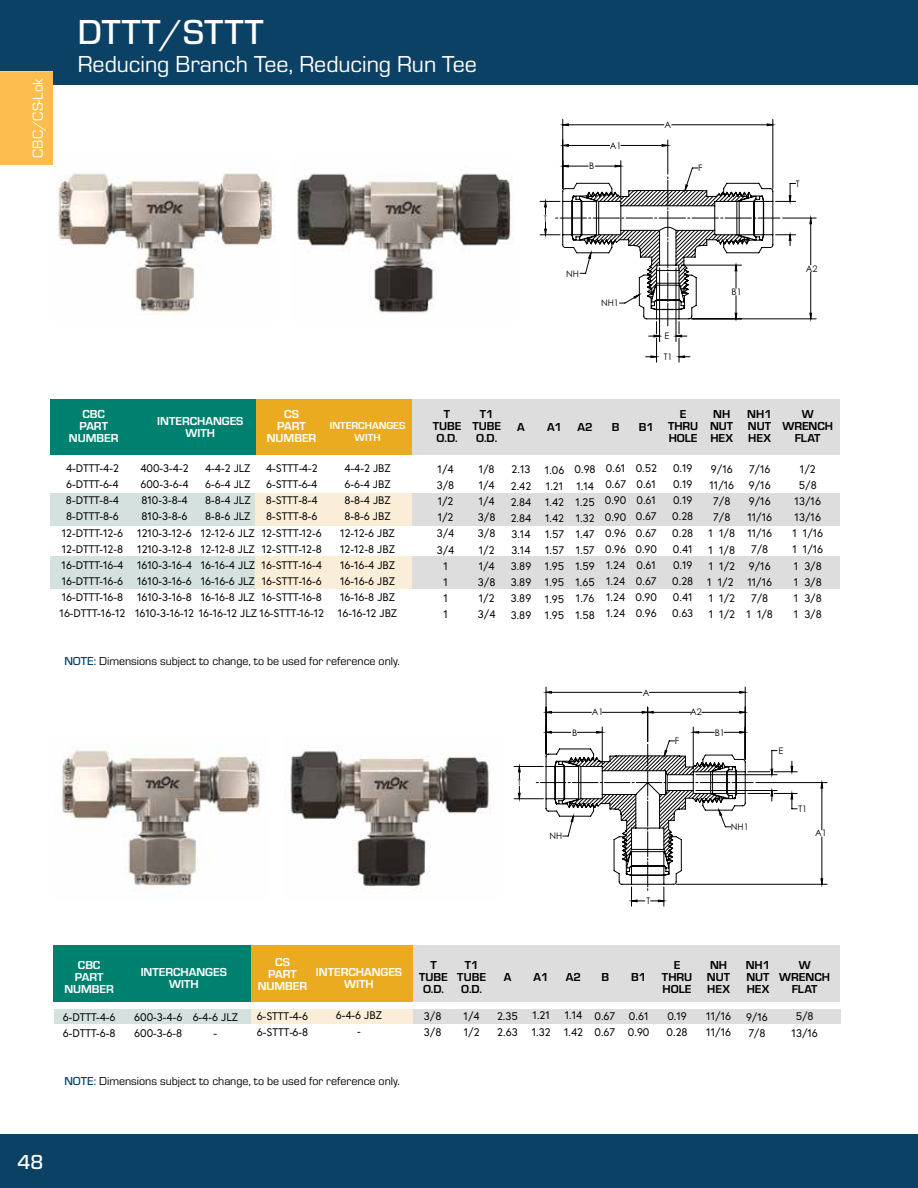
<style>
.page{position:relative;width:918px;height:1188px;background:#fff}
.page>*{position:absolute;margin:0;border:0;box-sizing:border-box;transform-origin:0 0}
.t1{font:500 36px "Eurostile";letter-spacing:.035em;color:#fff}
.t2{font:24px "Eurostile";color:#fff}
.t3{font:500 21px "Eurostile";color:#fff}
.t4{font:15px "Eurostile";color:#fff}
.t5{font:700 12px/12px "Eurostile";color:#000;text-align:center}
.t6{font:12px "Eurostile";color:#000}
.t7{font:700 12px/12px "Eurostile";color:#fff;text-align:center}
.t8{font:11.1px/16.2px "Europa";color:#000101}
.t9{font:10.95px/16px "Europa";color:#000101;text-align:center}
.t10{font:700 10.5px/12px "Eurostile";color:#fff;text-align:center}
.t11{font:9px "Century Gothic Pro";color:#000}
.t12{font:7.5px "Century Gothic Pro";color:#000}
.s1{font-weight:500;color:#00416b}
</style>
<div class="page">
<div style="left:0;top:0;width:918px;height:84px;background:#0c4166"></div>
<div style="left:0;top:1134px;width:918px;height:54px;background:#0c4166"></div>
<div style="left:413px;top:1009px;width:428px;height:15px;background:#ddddde"></div>
<div style="left:54px;top:1009px;width:197px;height:15px;background:#d4e1de"></div>
<div style="left:251px;top:1009px;width:162px;height:15px;background:#fbeed8"></div>
<div style="left:51px;top:399px;width:206px;height:56px;background:#00816f"></div>
<div style="left:256px;top:399px;width:158px;height:56px;background:#ebab21"></div>
<div style="left:413px;top:399px;width:427px;height:56px;background:#ddddde"></div>
<div style="left:51px;top:493px;width:207px;height:32px;background:#d4e1de"></div>
<div style="left:255px;top:493px;width:158px;height:32px;background:#fbeed8"></div>
<div style="left:413px;top:493px;width:427px;height:32px;background:#ddddde"></div>
<div style="left:51px;top:557px;width:207px;height:32px;background:#d4e1de"></div>
<div style="left:255px;top:557px;width:158px;height:32px;background:#fbeed8"></div>
<div style="left:413px;top:557px;width:427px;height:32px;background:#ddddde"></div>
<div style="left:54px;top:946px;width:211px;height:56px;background:#00816f"></div>
<div style="left:412px;top:946px;width:428px;height:56px;background:#ddddde"></div>
<div style="left:251px;top:946px;width:162px;height:56px;background:#ebab21"></div>
<svg style="left:545px;top:124px;width:267px;height:234px"></svg>
<svg style="left:556px;top:168px;width:224px;height:158px"></svg>
<img style="left:58px;top:173px;width:217px;height:141px">
<img style="left:297px;top:173px;width:216px;height:140px">
<svg style="left:519px;top:691px;width:304px;height:211px"></svg>
<svg style="left:536px;top:744px;width:217px;height:146px"></svg>
<img style="left:285px;top:745px;width:206px;height:147px">
<img style="left:61px;top:750px;width:201px;height:136px">
<div style="left:0;top:71px;width:52px;height:93px;background:#fcbd4e"></div>
<h3 class="t4" style="left:28px;top:158px;width:81px;rotate:-90deg">CBC/CS-Lok</h3>
<h1 class="t1" style="left:78px;top:7px;width:187px">DTTT/STTT</h1>
<h2 class="t2" style="left:78px;top:48px;width:401px">Reducing Branch Tee, Reducing Run Tee</h2>
<p class="t12" style="left:544px;top:213px;width:5px">T</p>
<p class="t11" style="left:589px;top:161px;width:7px">B</p>
<p class="t11" style="left:610px;top:140px;width:13px">A1</p>
<p class="t11" style="left:566px;top:268px;width:14px">NH</p>
<p class="t11" style="left:601px;top:297px;width:19px">NH1</p>
<p class="t11" style="left:664px;top:119px;width:8px">A</p>
<p class="t11" style="left:698px;top:162px;width:6px">F</p>
<p class="t11" style="left:664px;top:331px;width:6px">E</p>
<p class="t11" style="left:664px;top:351px;width:10px">T1</p>
<p class="t11" style="left:732px;top:286px;width:12px">B1</p>
<p class="t11" style="left:796px;top:178px;width:5px">T</p>
<p class="t11" style="left:806px;top:263px;width:13px">A2</p>
<p class="t7" style="left:69px;top:407px;width:51px">CBC<br>PART<br>NUMBER</p>
<p class="t7" style="left:157px;top:414px;width:88px">INTERCHANGES<br>WITH</p>
<p class="t7" style="left:267px;top:407px;width:51px">CS<br>PART<br>NUMBER</p>
<p class="t10" style="left:330px;top:419px;width:77px">INTERCHANGES<br>WITH</p>
<p class="t5" style="left:433px;top:407px;width:30px">T<br>TUBE<br>O.D.</p>
<p class="t5" style="left:472px;top:407px;width:30px">T1<br>TUBE<br>O.D.</p>
<p class="t5" style="left:517px;top:420px;width:9px">A</p>
<p class="t5" style="left:547px;top:420px;width:17px">A1</p>
<p class="t5" style="left:578px;top:420px;width:17px">A2</p>
<p class="t5" style="left:612px;top:420px;width:9px">B</p>
<p class="t5" style="left:639px;top:420px;width:17px">B1</p>
<p class="t5" style="left:668px;top:407px;width:32px">E<br>THRU<br>HOLE</p>
<p class="t5" style="left:782px;top:407px;width:52px">W<br>WRENCH<br>FLAT</p>
<p class="t5" style="left:710px;top:407px;width:25px;text-align:left">NH<br>NUT<br>HEX</p>
<p class="t5" style="left:747px;top:407px;width:26px;text-align:justify">NH1<br>NUT HEX</p>
<p class="t9" style="left:201px;top:460px;width:56px">4-4-2 JLZ<br>6-6-4 JLZ<br>8-8-4 JLZ<br>8-8-6 JLZ<br>12-12-6 JLZ<br>12-12-8 JLZ<br>16-16-4 JLZ<br>16-16-6 JLZ<br>16-16-8 JLZ</p>
<p class="t9" style="left:262px;top:460px;width:62px">4-STTT-4-2<br>6-STTT-6-4<br>8-STTT-8-4<br>8-STTT-8-6<br>12-STTT-12-6<br>12-STTT-12-8<br>16-STTT-16-4<br>16-STTT-16-6<br>16-STTT-16-8</p>
<p class="t9" style="left:338px;top:460px;width:61px">4-4-2 JBZ<br>6-6-4 JBZ<br>8-8-4 JBZ<br>8-8-6 JBZ<br>12-12-6 JBZ<br>12-12-8 JBZ<br>16-16-4 JBZ<br>16-16-6 JBZ<br>16-16-8 JBZ<br>16-16-12 JBZ</p>
<p class="t9" style="left:437px;top:461px;width:19px">1/4<br>3/8<br>1/2<br>1/2<br>3/4<br>3/4<br>1<br>1<br>1<br>1</p>
<p class="t9" style="left:478px;top:461px;width:19px;text-align:justify">1/8<br>1/4<br>1/4<br>3/8<br>3/8<br>1/2<br>1/4<br>3/8<br>1/2<br>3/4</p>
<p class="t9" style="left:511px;top:461px;width:22px;text-align:justify">2.13<br>2.42<br>2.84<br>2.84<br>3.14<br>3.14<br>3.89<br>3.89<br>3.89<br>3.89</p>
<p class="t9" style="left:545px;top:462px;width:21px;text-align:justify">1.06<br>1.21<br>1.42<br>1.42<br>1.57<br>1.57<br>1.95<br>1.95<br>1.95<br>1.95</p>
<p class="t9" style="left:575px;top:461px;width:23px;text-align:left">0.98<br>1.14<br>1.25<br>1.32<br>1.47<br>1.57<br>1.59<br>1.65<br>1.76<br>1.58</p>
<p class="t9" style="left:605px;top:460px;width:23px;text-align:justify">0.61<br>0.67<br>0.90<br>0.90<br>0.96<br>0.96<br>1.24<br>1.24<br>1.24<br>1.24</p>
<p class="t9" style="left:636px;top:460px;width:23px;text-align:justify">0.52<br>0.61<br>0.61<br>0.67<br>0.67<br>0.90<br>0.61<br>0.67<br>0.90<br>0.96</p>
<p class="t9" style="left:672px;top:460px;width:22px;text-align:justify">0.19<br>0.19<br>0.19<br>0.28<br>0.28<br>0.41<br>0.19<br>0.28<br>0.41<br>0.63</p>
<p class="t9" style="left:707px;top:461px;width:30px">9/16<br>11/16<br>7/8<br>7/8<br>1 1/8<br>1 1/8<br>1 1/2<br>1 1/2<br>1 1/2<br>1 1/2</p>
<p class="t9" style="left:746px;top:461px;width:28px">7/16<br>9/16<br>9/16<br>11/16<br>11/16<br>7/8<br>9/16<br>11/16<br>7/8<br>1 1/8</p>
<p class="t9" style="left:792px;top:461px;width:32px">1/2<br>5/8<br>13/16<br>13/16<br>1 1/16<br>1 1/16<br>1 3/8<br>1 3/8<br>1 3/8<br>1 3/8</p>
<p class="t9" style="left:60px;top:460px;width:67px">4-DTTT-4-2<br>6-DTTT-6-4<br>8-DTTT-8-4<br>8-DTTT-8-6<br>12-DTTT-12-6<br>12-DTTT-12-8<br>16-DTTT-16-4<br>16-DTTT-16-6<br>16-DTTT-16-8<br>16-DTTT-16-12</p>
<p class="t9" style="left:140px;top:460px;width:50px">400-3-4-2</p>
<p class="t9" style="left:140px;top:476px;width:50px">600-3-6-4</p>
<p class="t9" style="left:141px;top:492px;width:48px">810-3-8-4</p>
<p class="t9" style="left:142px;top:508px;width:47px">810-3-8-6</p>
<p class="t9" style="left:137px;top:525px;width:56px">1210-3-12-6</p>
<p class="t9" style="left:137px;top:541px;width:56px">1210-3-12-8</p>
<p class="t9" style="left:137px;top:557px;width:56px">1610-3-16-4</p>
<p class="t9" style="left:137px;top:573px;width:56px">1610-3-16-6</p>
<p class="t9" style="left:137px;top:589px;width:56px">1610-3-16-8</p>
<p class="t9" style="left:135px;top:605px;width:190px">1610-3-16-12 16-16-12 JLZ 16-STTT-16-12</p>
<p class="t6" style="left:64px;top:652px;width:337px"><span class="s1">NOTE:</span> Dimensions subject to change, to be used for reference only.</p>
<p class="t12" style="left:518px;top:778px;width:5px">T</p>
<p class="t11" style="left:572px;top:727px;width:7px">B</p>
<p class="t11" style="left:592px;top:707px;width:13px">A1</p>
<p class="t11" style="left:549px;top:831px;width:14px">NH</p>
<p class="t11" style="left:643px;top:687px;width:8px">A</p>
<p class="t11" style="left:675px;top:735px;width:6px">F</p>
<p class="t11" style="left:690px;top:707px;width:13px">A2</p>
<p class="t11" style="left:715px;top:727px;width:12px">B1</p>
<p class="t11" style="left:731px;top:821px;width:19px">NH1</p>
<p class="t11" style="left:779px;top:745px;width:6px">E</p>
<p class="t11" style="left:798px;top:803px;width:10px">T1</p>
<p class="t11" style="left:815px;top:828px;width:13px">A1</p>
<p class="t11" style="left:646px;top:895px;width:5px">T</p>
<p class="t7" style="left:258px;top:955px;width:51px">CS<br>PART<br>NUMBER</p>
<p class="t7" style="left:316px;top:965px;width:88px">INTERCHANGES<br>WITH</p>
<p class="t8" style="left:257px;top:1007px;width:53px">6-STTT-4-6<br>6-STTT-6-8</p>
<p class="t8" style="left:336px;top:1007px;width:48px;text-align:center">6-4-6 JBZ -</p>
<p class="t7" style="left:64px;top:958px;width:51px">CBC<br>PART<br>NUMBER</p>
<p class="t7" style="left:141px;top:965px;width:88px">INTERCHANGES<br>WITH</p>
<p class="t5" style="left:419px;top:958px;width:30px">T<br>TUBE<br>O.D.</p>
<p class="t5" style="left:457px;top:958px;width:30px">T1<br>TUBE<br>O.D.</p>
<p class="t5" style="left:662px;top:958px;width:32px">E<br>THRU<br>HOLE</p>
<p class="t5" style="left:779px;top:958px;width:52px">W<br>WRENCH<br>FLAT</p>
<p class="t5" style="left:707px;top:958px;width:25px;text-align:left">NH<br>NUT<br>HEX</p>
<p class="t5" style="left:746px;top:958px;width:26px;text-align:justify">NH1<br>NUT HEX</p>
<p class="t5" style="left:566px;top:970px;width:17px">A2</p>
<p class="t5" style="left:601px;top:970px;width:9px">B</p>
<p class="t5" style="left:504px;top:970px;width:9px">A</p>
<p class="t5" style="left:533px;top:970px;width:17px">A1</p>
<p class="t5" style="left:631px;top:970px;width:17px">B1</p>
<p class="t8" style="left:63px;top:1009px;width:54px">6-DTTT-4-6<br>6-DTTT-6-8</p>
<p class="t8" style="left:134px;top:1009px;width:50px">600-3-4-6<br>600-3-6-8</p>
<p class="t8" style="left:193px;top:1009px;width:47px;text-align:center">6-4-6 JLZ -</p>
<p class="t8" style="left:424px;top:1008px;width:19px">3/8<br>3/8</p>
<p class="t8" style="left:464px;top:1007px;width:18px">1/4<br>1/2</p>
<p class="t8" style="left:497px;top:1008px;width:22px">2.35<br>2.63</p>
<p class="t8" style="left:532px;top:1007px;width:20px">1.21<br>1.32</p>
<p class="t8" style="left:564px;top:1007px;width:21px">1.14<br>1.42</p>
<p class="t8" style="left:595px;top:1008px;width:22px">0.67<br>0.67</p>
<p class="t8" style="left:628px;top:1008px;width:23px">0.61<br>0.90</p>
<p class="t8" style="left:667px;top:1008px;width:23px">0.19<br>0.28</p>
<p class="t8" style="left:706px;top:1008px;width:26px">11/16<br>11/16</p>
<p class="t8" style="left:746px;top:1009px;width:23px">9/16<br>7/8</p>
<p class="t8" style="left:792px;top:1008px;width:28px;text-align:center">5/8<br>13/16</p>
<p class="t6" style="left:64px;top:1073px;width:337px"><span class="s1">NOTE:</span> Dimensions subject to change, to be used for reference only.</p>
<h3 class="t3" style="left:18px;top:1148px;width:28px">48</h3>
</div>
